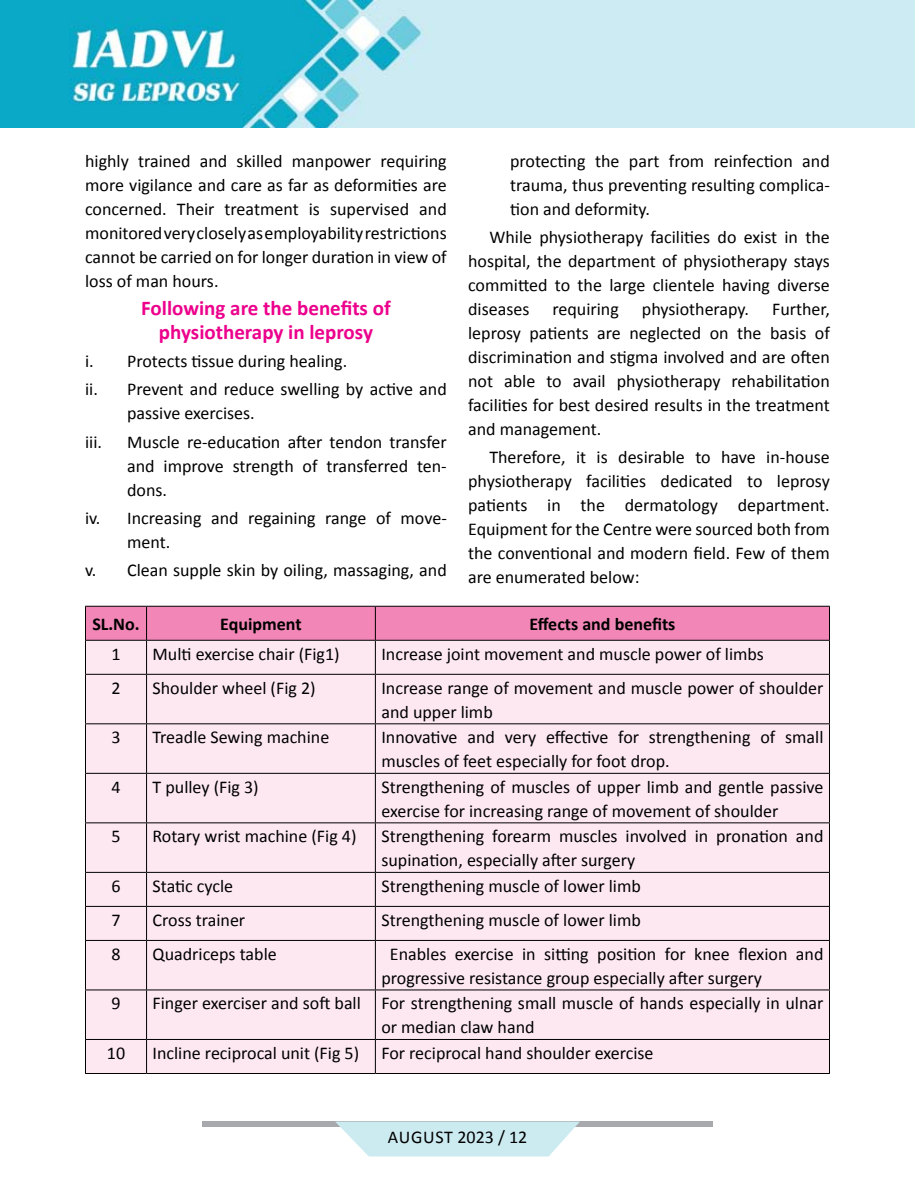
<style>
.page{position:relative;width:915px;height:1191px;background:#fff}
.page>*{position:absolute;margin:0;border:0;box-sizing:border-box;transform-origin:0 0}
.t1{font:700 21px/24px "Calibri";color:#ec008c;text-align:center}
.t2{font:18px/24px "Calibri";color:#000}
.t3{font:700 18px "Calibri";color:#000}
.t4{font:18px "Calibri";letter-spacing:.025em;color:#000}
</style>
<div class="page">
<div style="left:202px;top:1121px;width:510px;height:6px;background:#a7a9ac"></div>
<svg style="left:335px;top:1121px;width:244px;height:35px"></svg>
<img style="left:0;top:0;width:914px;height:127px">
<div style="left:86px;top:607px;width:742px;height:33px;background:#f287b7"></div>
<div style="left:86px;top:641px;width:742px;height:432px;background:#fde8f1"></div>
<hr style="left:85px;top:606px;width:61px;height:1px;background:#000">
<hr style="left:85px;top:606px;width:1px;height:34px;background:#000">
<hr style="left:146px;top:606px;width:229px;height:1px;background:#000">
<hr style="left:146px;top:606px;width:1px;height:34px;background:#000">
<hr style="left:375px;top:606px;width:454px;height:1px;background:#000">
<hr style="left:375px;top:606px;width:1px;height:34px;background:#000">
<hr style="left:828px;top:606px;width:1px;height:34px;background:#000">
<hr style="left:85px;top:640px;width:61px;height:1px;background:#000">
<hr style="left:85px;top:640px;width:1px;height:34px;background:#000">
<hr style="left:146px;top:640px;width:229px;height:1px;background:#000">
<hr style="left:146px;top:640px;width:1px;height:34px;background:#000">
<hr style="left:375px;top:640px;width:454px;height:1px;background:#000">
<hr style="left:375px;top:640px;width:1px;height:34px;background:#000">
<hr style="left:828px;top:640px;width:1px;height:34px;background:#000">
<hr style="left:85px;top:674px;width:61px;height:1px;background:#000">
<hr style="left:85px;top:674px;width:1px;height:49px;background:#000">
<hr style="left:146px;top:674px;width:229px;height:1px;background:#000">
<hr style="left:146px;top:674px;width:1px;height:49px;background:#000">
<hr style="left:375px;top:674px;width:454px;height:1px;background:#000">
<hr style="left:375px;top:674px;width:1px;height:49px;background:#000">
<hr style="left:828px;top:674px;width:1px;height:49px;background:#000">
<hr style="left:85px;top:723px;width:61px;height:1px;background:#000">
<hr style="left:85px;top:724px;width:1px;height:49px;background:#000">
<hr style="left:146px;top:723px;width:229px;height:1px;background:#000">
<hr style="left:146px;top:724px;width:1px;height:49px;background:#000">
<hr style="left:375px;top:723px;width:454px;height:1px;background:#000">
<hr style="left:375px;top:724px;width:1px;height:49px;background:#000">
<hr style="left:828px;top:724px;width:1px;height:49px;background:#000">
<hr style="left:85px;top:773px;width:61px;height:1px;background:#000">
<hr style="left:85px;top:773px;width:1px;height:49px;background:#000">
<hr style="left:146px;top:773px;width:229px;height:1px;background:#000">
<hr style="left:146px;top:773px;width:1px;height:49px;background:#000">
<hr style="left:375px;top:773px;width:454px;height:1px;background:#000">
<hr style="left:375px;top:773px;width:1px;height:49px;background:#000">
<hr style="left:828px;top:773px;width:1px;height:49px;background:#000">
<hr style="left:85px;top:822px;width:61px;height:1px;background:#000">
<hr style="left:85px;top:823px;width:1px;height:49px;background:#000">
<hr style="left:146px;top:822px;width:229px;height:1px;background:#000">
<hr style="left:146px;top:823px;width:1px;height:49px;background:#000">
<hr style="left:375px;top:822px;width:454px;height:1px;background:#000">
<hr style="left:375px;top:823px;width:1px;height:49px;background:#000">
<hr style="left:828px;top:823px;width:1px;height:49px;background:#000">
<hr style="left:85px;top:872px;width:61px;height:1px;background:#000">
<hr style="left:85px;top:872px;width:1px;height:34px;background:#000">
<hr style="left:146px;top:872px;width:229px;height:1px;background:#000">
<hr style="left:146px;top:872px;width:1px;height:34px;background:#000">
<hr style="left:375px;top:872px;width:454px;height:1px;background:#000">
<hr style="left:375px;top:872px;width:1px;height:34px;background:#000">
<hr style="left:828px;top:872px;width:1px;height:34px;background:#000">
<hr style="left:85px;top:906px;width:61px;height:1px;background:#000">
<hr style="left:85px;top:906px;width:1px;height:34px;background:#000">
<hr style="left:146px;top:906px;width:229px;height:1px;background:#000">
<hr style="left:146px;top:906px;width:1px;height:34px;background:#000">
<hr style="left:375px;top:906px;width:454px;height:1px;background:#000">
<hr style="left:375px;top:906px;width:1px;height:34px;background:#000">
<hr style="left:828px;top:906px;width:1px;height:34px;background:#000">
<hr style="left:85px;top:940px;width:61px;height:1px;background:#000">
<hr style="left:85px;top:940px;width:1px;height:49px;background:#000">
<hr style="left:146px;top:940px;width:229px;height:1px;background:#000">
<hr style="left:146px;top:940px;width:1px;height:49px;background:#000">
<hr style="left:375px;top:940px;width:454px;height:1px;background:#000">
<hr style="left:375px;top:940px;width:1px;height:49px;background:#000">
<hr style="left:828px;top:940px;width:1px;height:49px;background:#000">
<hr style="left:85px;top:989px;width:61px;height:1px;background:#000">
<hr style="left:85px;top:990px;width:1px;height:49px;background:#000">
<hr style="left:146px;top:989px;width:229px;height:1px;background:#000">
<hr style="left:146px;top:990px;width:1px;height:49px;background:#000">
<hr style="left:375px;top:989px;width:454px;height:1px;background:#000">
<hr style="left:375px;top:990px;width:1px;height:49px;background:#000">
<hr style="left:828px;top:990px;width:1px;height:49px;background:#000">
<hr style="left:85px;top:1039px;width:61px;height:1px;background:#000">
<hr style="left:85px;top:1039px;width:1px;height:34px;background:#000">
<hr style="left:146px;top:1039px;width:229px;height:1px;background:#000">
<hr style="left:146px;top:1039px;width:1px;height:34px;background:#000">
<hr style="left:375px;top:1039px;width:454px;height:1px;background:#000">
<hr style="left:375px;top:1039px;width:1px;height:34px;background:#000">
<hr style="left:828px;top:1039px;width:1px;height:34px;background:#000">
<hr style="left:85px;top:1073px;width:61px;height:1px;background:#000">
<hr style="left:146px;top:1073px;width:229px;height:1px;background:#000">
<hr style="left:375px;top:1073px;width:454px;height:1px;background:#000">
<p class="t2" style="left:85px;top:149px;width:363px;text-align:justify">highly trained and skilled manpower requiring more vigilance and care as far as deformities are concerned. Their treatment is supervised and monitored very closely as employability restrictions cannot be carried on for longer duration in view of loss of man hours.</p>
<p class="t1" style="left:141px;top:296px;width:251px">Following are the benefits of physiotherapy in leprosy</p>
<p class="t2" style="left:85px;top:347px;width:363px;line-height:28.2px">i. Protects tissue during healing.<br>ii. Prevent and reduce swelling by active and</p>
<p class="t2" style="left:127px;top:401px;width:129px">passive exercises.</p>
<p class="t2" style="left:85px;top:430px;width:18px">iii.</p>
<p class="t2" style="left:127px;top:430px;width:321px;text-align:justify">Muscle re-education after tendon transfer and improve strength of transferred ten&shy;dons.</p>
<p class="t2" style="left:127px;top:506px;width:321px;text-indent:-42px">iv. Increasing and regaining range of move&shy;ment.</p>
<p class="t2" style="left:85px;top:558px;width:363px">v. Clean supple skin by oiling, massaging, and</p>
<p class="t2" style="left:510px;top:149px;width:321px;text-align:justify">protecting the part from reinfection and trauma, thus preventing resulting complica&shy;tion and deformity.</p>
<p class="t2" style="left:468px;top:225px;width:363px;text-align:justify;text-indent:21px">While physiotherapy facilities do exist in the hospital, the department of physiotherapy stays committed to the large clientele having diverse diseases</p>
<p class="t2" style="left:468px;top:297px;width:363px;text-align:justify;text-indent:304px">Further, leprosy patients are neglected on the basis of discrimination and stigma involved and are often not able to avail physiotherapy rehabilitation facilities for best desired results in the treatment and management.</p>
<p class="t2" style="left:468px;top:445px;width:363px;text-align:justify;text-indent:21px">Therefore, it is desirable to have in-house physiotherapy facilities dedicated to leprosy patients in the dermatology department.<br>Equipment for the Centre were sourced both from the conventional and modern field. Few of them are enumerated below:</p>
<p class="t2" style="left:552px;top:297px;width:68px">requiring</p>
<p class="t2" style="left:641px;top:297px;width:109px">physiotherapy.</p>
<p class="t3" style="left:92px;top:612px;width:49px">SL.No.</p>
<p class="t3" style="left:220px;top:612px;width:83px">Equipment</p>
<p class="t3" style="left:529px;top:612px;width:147px">Effects and benefits</p>
<p class="t2" style="left:111px;top:642px;width:11px">1</p>
<p class="t2" style="left:152px;top:642px;width:188px">Multi exercise chair (Fig1)</p>
<p class="t2" style="left:381px;top:642px;width:384px">Increase joint movement and muscle power of limbs</p>
<p class="t2" style="left:111px;top:676px;width:11px">2</p>
<p class="t2" style="left:152px;top:676px;width:164px">Shoulder wheel (Fig 2)</p>
<p class="t2" style="left:381px;top:676px;width:443px">Increase range of movement and muscle power of shoulder and upper limb</p>
<p class="t2" style="left:111px;top:725px;width:11px">3</p>
<p class="t2" style="left:152px;top:725px;width:178px">Treadle Sewing machine</p>
<p class="t2" style="left:381px;top:725px;width:443px">Innovative and very effective for strengthening of small muscles of feet especially for foot drop.</p>
<p class="t2" style="left:111px;top:775px;width:11px">4</p>
<p class="t2" style="left:152px;top:775px;width:108px">T pulley (Fig 3)</p>
<p class="t2" style="left:381px;top:775px;width:443px">Strengthening of muscles of upper limb and gentle passive exercise for increasing range of movement of shoulder</p>
<p class="t2" style="left:111px;top:824px;width:11px">5</p>
<p class="t2" style="left:152px;top:824px;width:205px">Rotary wrist machine (Fig 4)</p>
<p class="t2" style="left:381px;top:824px;width:443px">Strengthening forearm muscles involved in pronation and supination, especially after surgery</p>
<p class="t2" style="left:111px;top:874px;width:11px">6</p>
<p class="t2" style="left:152px;top:874px;width:82px">Static cycle</p>
<p class="t2" style="left:381px;top:874px;width:261px">Strengthening muscle of lower limb</p>
<p class="t2" style="left:111px;top:908px;width:11px">7</p>
<p class="t2" style="left:152px;top:908px;width:94px">Cross trainer</p>
<p class="t2" style="left:381px;top:908px;width:261px">Strengthening muscle of lower limb</p>
<p class="t2" style="left:111px;top:942px;width:11px">8</p>
<p class="t2" style="left:152px;top:942px;width:126px">Quadriceps table</p>
<p class="t2" style="left:381px;top:942px;width:443px;text-indent:8px">Enables exercise in sitting position for knee flexion and progressive resistance group especially after surgery</p>
<p class="t2" style="left:111px;top:991px;width:11px">9</p>
<p class="t2" style="left:381px;top:991px;width:443px;text-indent:-229px">Finger exerciser and soft ball For strengthening small muscle of hands especially in ulnar or median claw hand</p>
<p class="t2" style="left:107px;top:1041px;width:20px">10</p>
<p class="t2" style="left:152px;top:1041px;width:502px">Incline reciprocal unit (Fig 5) For reciprocal hand shoulder exercise</p>
<p class="t4" style="left:388px;top:1125px;width:141px">august 2023 / 12</p>
</div>
